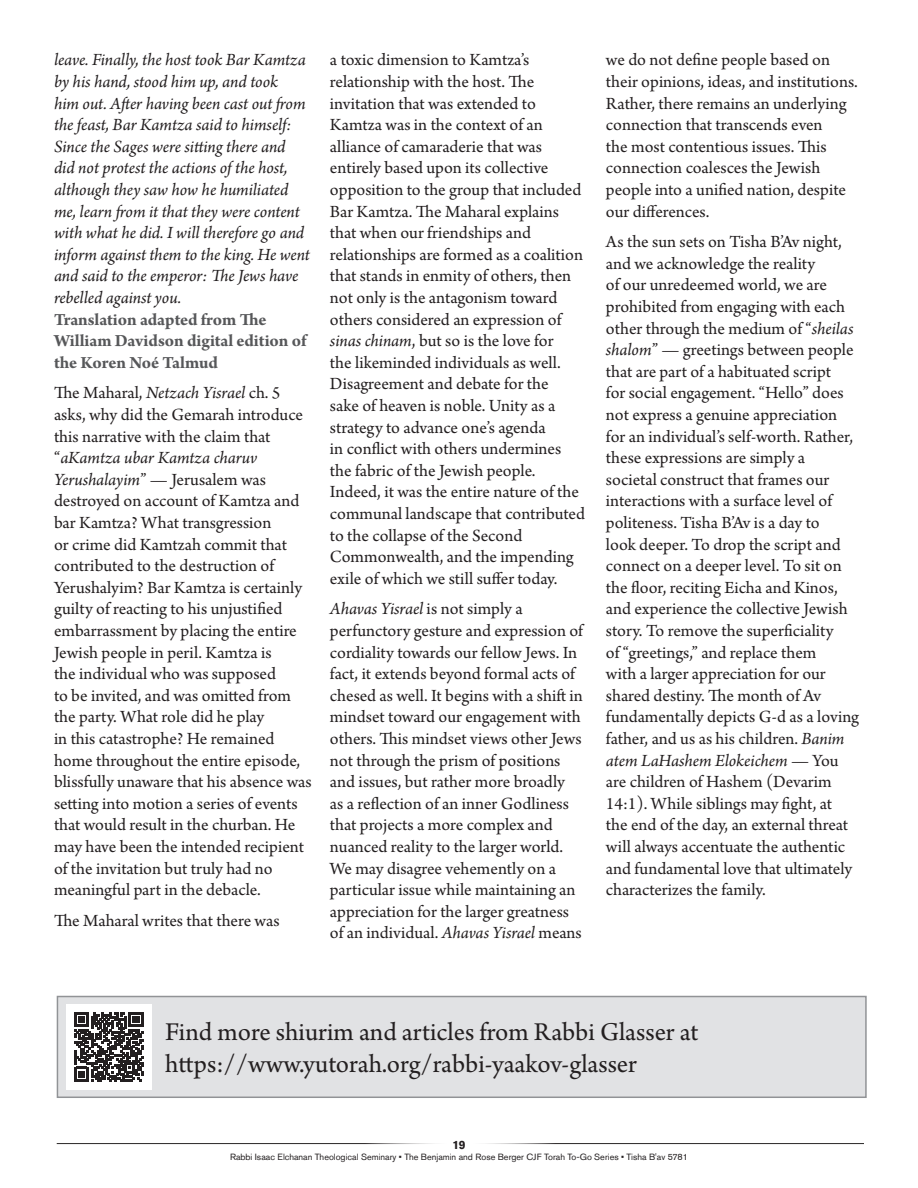
<style>
.page{position:relative;width:918px;height:1188px;background:#fff}
.page>*{position:absolute;margin:0;border:0;box-sizing:border-box;transform-origin:0 0}
.Paragraph{font:27px/32.4px "Arno Pro";color:#231f20}
.Paragraph-2{font:18px/21.6px "Arno Pro";color:#231f20}
.English_Quote{font:italic 18px/21.6px "Arno Pro";letter-spacing:-.005em;color:#231f20}
.English_Source{font:700 18px/21.6px "Arno Pro";letter-spacing:-.005em;color:#57585a}
.t1{font:700 12px "Akzidenz Grotesk Std";color:#231f20}
.t2{font:9px "Akzidenz Grotesk Std";color:#231f20}
.s1{font-style:italic}
</style>
<div class="page">
<hr style="left:465px;top:1143px;width:399px;height:1px;background:#231f20">
<hr style="left:57px;top:1143px;width:398px;height:1px;background:#231f20">
<div style="left:57px;top:997px;width:809px;height:100px;background:#e1e2e4"></div>
<div style="left:57px;top:996px;width:810px;height:102px;border:2px solid #919396"></div>
<div style="left:66px;top:1004px;width:86px;height:86px;background:#fff"></div>
<svg style="left:74px;top:1012px;width:69px;height:69px"></svg>
<p class="English_Quote" style="left:54px;top:50px;width:257px">leave. Finally, the host took Bar Kamtza by his hand, stood him up, and took<br>him out. After having been cast out from the feast, Bar Kamtza said to himself:<br>Since the Sages were sitting there and did not protest the actions of the host, although they saw how he humiliated me, learn from it that they were content with what he did. I will therefore go and inform against them to the king. He went and said to the emperor: The Jews have rebelled against you.</p>
<p class="English_Source" style="left:54px;top:309px;width:254px">Translation adapted from The<br>William Davidson digital edition of the Koren Noé Talmud</p>
<p class="Paragraph-2" style="left:54px;top:383px;width:259px">The Maharal, <span class="s1">Netzach Yisrael</span> ch. 5 asks, why did the Gemarah introduce this narrative with the claim that “<span class="s1">aKamtza ubar Kamtza charuv Yerushalayim</span>” — Jerusalem was destroyed on account of Kamtza and bar Kamtza? What transgression<br>or crime did Kamtzah commit that contributed to the destruction of Yerushalyim? Bar Kamtza is certainly guilty of reacting to his unjustified embarrassment by placing the entire Jewish people in peril. Kamtza is<br>the individual who was supposed<br>to be invited, and was omitted from the party. What role did he play<br>in this catastrophe? He remained home throughout the entire episode, blissfully unaware that his absence was setting into motion a series of events that would result in the churban. He may have been the intended recipient of the invitation but truly had no meaningful part in the debacle.</p>
<p class="Paragraph-2" style="left:54px;top:911px;width:227px">The Maharal writes that there was</p>
<p class="Paragraph-2" style="left:330px;top:50px;width:257px">a toxic dimension to Kamtza’s relationship with the host. The invitation that was extended to Kamtza was in the context of an alliance of camaraderie that was entirely based upon its collective opposition to the group that included Bar Kamtza. The Maharal explains that when our friendships and relationships are formed as a coalition that stands in enmity of others, then not only is the antagonism toward others considered an expression of <span class="s1">sinas chinam</span>, but so is the love for<br>the likeminded individuals as well.<br>Disagreement and debate for the<br>sake of heaven is noble. Unity as a strategy to advance one’s agenda<br>in conflict with others undermines the fabric of the Jewish people.<br>Indeed, it was the entire nature of the communal landscape that contributed to the collapse of the Second Commonwealth, and the impending exile of which we still suffer today.</p>
<p class="Paragraph-2" style="left:330px;top:599px;width:255px"><span class="s1">Ahavas Yisrael</span> is not simply a perfunctory gesture and expression of cordiality towards our fellow Jews. In fact, it extends beyond formal acts of chesed as well. It begins with a shift in mindset toward our engagement with others. This mindset views other Jews not through the prism of positions and issues, but rather more broadly as a reflection of an inner Godliness that projects a more complex and nuanced reality to the larger world.<br>We may disagree vehemently on a particular issue while maintaining an appreciation for the larger greatness of an individual. <span class="s1">Ahavas Yisrael</span> means</p>
<p class="Paragraph-2" style="left:606px;top:50px;width:253px">we do not define people based on their opinions, ideas, and institutions.<br>Rather, there remains an underlying connection that transcends even<br>the most contentious issues. This connection coalesces the Jewish people into a unified nation, despite our differences.</p>
<p class="Paragraph-2" style="left:606px;top:232px;width:255px">As the sun sets on Tisha B’Av night, and we acknowledge the reality<br>of our unredeemed world, we are prohibited from engaging with each other through the medium of “<span class="s1">sheilas shalom</span>” — greetings between people that are part of a habituated script<br>for social engagement. “Hello” does not express a genuine appreciation for an individual’s self-worth. Rather, these expressions are simply a societal construct that frames our interactions with a surface level of politeness. Tisha B’Av is a day to<br>look deeper. To drop the script and connect on a deeper level. To sit on the floor, reciting Eicha and Kinos, and experience the collective Jewish story. To remove the superficiality<br>of “greetings,” and replace them<br>with a larger appreciation for our shared destiny. The month of Av fundamentally depicts G-d as a loving father, and us as his children. <span class="s1">Banim atem LaHashem Elokeichem</span> — You are children of Hashem (Devarim 14:1). While siblings may fight, at<br>the end of the day, an external threat will always accentuate the authentic and fundamental love that ultimately characterizes the family.</p>
<p class="Paragraph" style="left:165px;top:1017px;width:535px">Find more shiurim and articles from Rabbi Glasser at https://www.yutorah.org/rabbi-yaakov-glasser</p>
<p class="t1" style="left:453px;top:1138px;width:14px">19</p>
<p class="t2" style="left:230px;top:1151px;width:459px">Rabbi Isaac Elchanan Theological Seminary • The Benjamin and Rose Berger CJF Torah To-Go Series • Tisha B'av 5781</p>
</div>
